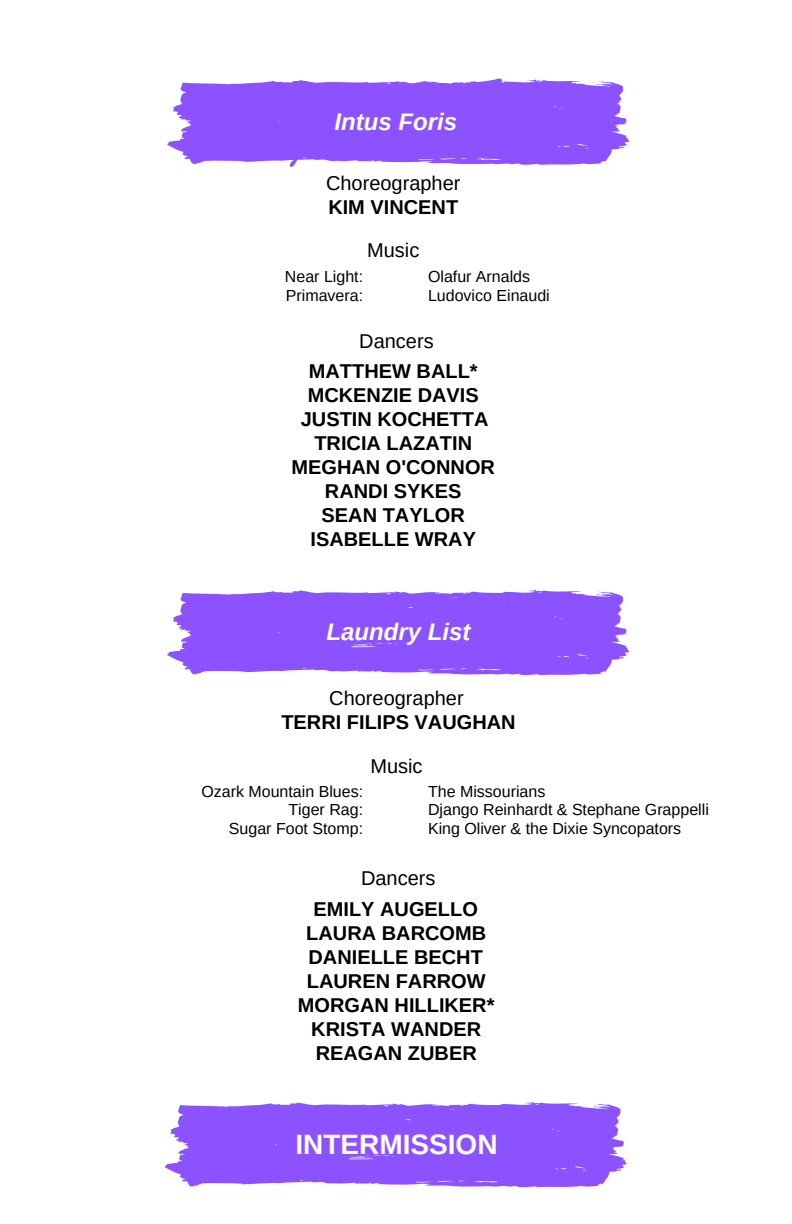
<style>
.page{position:relative;width:792px;height:1224px;background:#fff}
.page>*{position:absolute;margin:0;border:0;box-sizing:border-box;transform-origin:0 0}
.t1{font:700 28px "Arimo";color:#fff}
.t2{font:italic 700 24px "Arimo";color:#fff}
.t3{font:700 20px/24px "Arimo";color:#000;text-align:center}
.t4{font:20px "Arimo";color:#000}
.t5{font:16px "Arimo";color:#000}
</style>
<div class="page">
<svg style="left:167px;top:79px;width:462px;height:86px;background:#96f"></svg>
<svg style="left:167px;top:590px;width:462px;height:86px;background:#9a67ff"></svg>
<svg style="left:165px;top:1102px;width:462px;height:86px;background:#9a67ff"></svg>
<p class="t2" style="left:335px;top:108px;width:124px">Intus Foris</p>
<p class="t4" style="left:326px;top:172px;width:136px">Choreographer</p>
<p class="t3" style="left:328px;top:195px;width:131px">KIM VINCENT</p>
<p class="t4" style="left:367px;top:239px;width:54px">Music</p>
<p class="t5" style="left:285px;top:267px;width:80px">Near Light:</p>
<p class="t5" style="left:428px;top:267px;width:104px">Olafur Arnalds</p>
<p class="t5" style="left:286px;top:286px;width:79px">Primavera:</p>
<p class="t5" style="left:428px;top:286px;width:123px">Ludovico Einaudi</p>
<p class="t4" style="left:359px;top:330px;width:76px">Dancers</p>
<p class="t3" style="left:301px;top:359px;width:189px">MATTHEW BALL*<br>MCKENZIE DAVIS<br>JUSTIN KOCHETTA<br>TRICIA LAZATIN</p>
<p class="t3" style="left:292px;top:455px;width:205px">MEGHAN O'CONNOR<br>RANDI SYKES<br>SEAN TAYLOR<br>ISABELLE WRAY</p>
<p class="t2" style="left:327px;top:618px;width:145px">Laundry List</p>
<p class="t4" style="left:329px;top:687px;width:136px">Choreographer</p>
<p class="t3" style="left:281px;top:710px;width:236px">TERRI FILIPS VAUGHAN</p>
<p class="t4" style="left:370px;top:754px;width:54px">Music</p>
<p class="t5" style="left:201px;top:783px;width:163px">Ozark Mountain Blues:</p>
<p class="t5" style="left:428px;top:783px;width:119px">The Missourians</p>
<p class="t5" style="left:289px;top:801px;width:76px">Tiger Rag:</p>
<p class="t5" style="left:428px;top:801px;width:282px">Django Reinhardt &amp; Stephane Grappelli</p>
<p class="t5" style="left:229px;top:820px;width:136px">Sugar Foot Stomp:</p>
<p class="t5" style="left:428px;top:820px;width:255px">King Oliver &amp; the Dixie Syncopators</p>
<p class="t4" style="left:361px;top:867px;width:76px">Dancers</p>
<p class="t3" style="left:298px;top:897px;width:198px">EMILY AUGELLO<br>LAURA BARCOMB<br>DANIELLE BECHT<br>LAUREN FARROW<br>MORGAN HILLIKER*<br>KRISTA WANDER<br>REAGAN ZUBER</p>
<h1 class="t1" style="left:295px;top:1128px;width:204px">INTERMISSION</h1>
</div>
